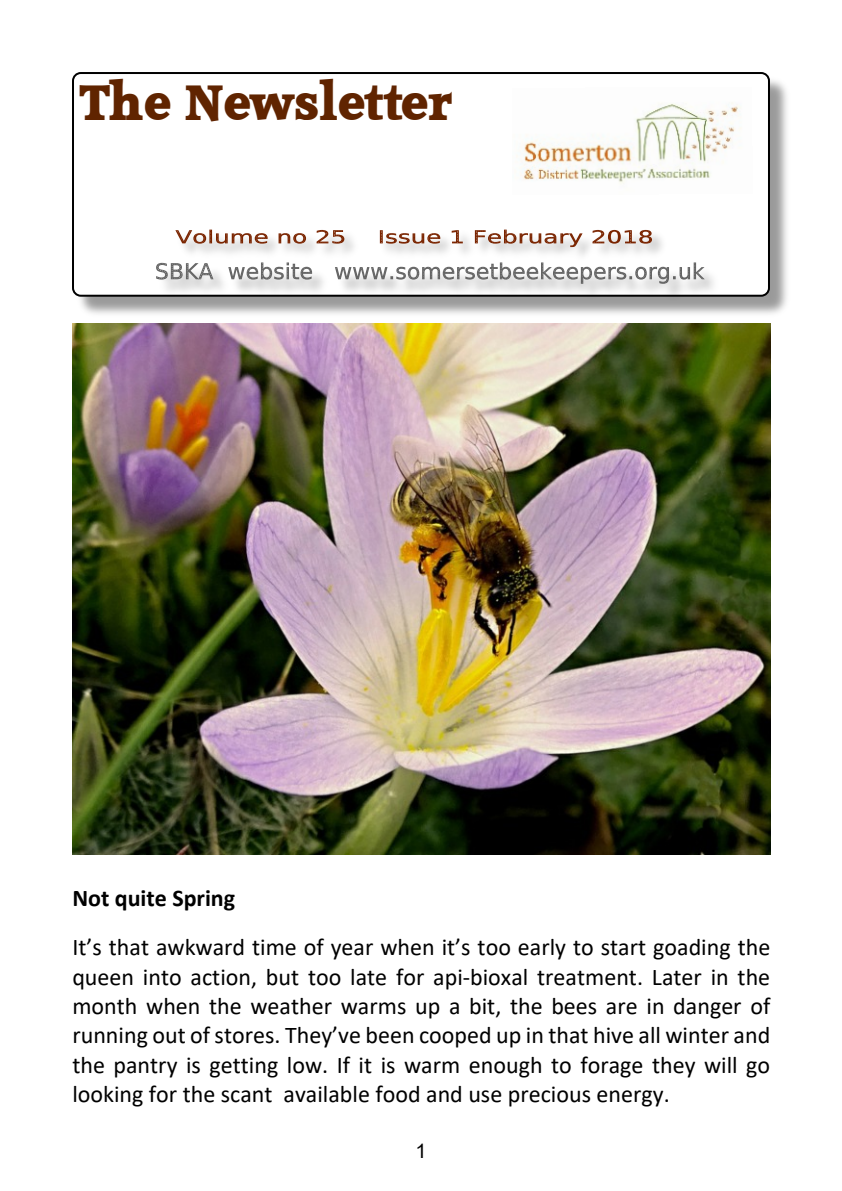
<style>
.page{position:relative;width:842px;height:1191px;background:#fff}
.page>*{position:absolute;margin:0;border:0;box-sizing:border-box;transform-origin:0 0}
.t1{font:48px "Accord Heavy SF Bold";color:#602400}
.t2{font:24px/29.4px "Calibri";color:#000;text-align:justify}
.t3{font:700 24px "Calibri";color:#000}
.t4{font:20px "Arial";color:#000}
</style>
<div class="page">
<img style="left:80px;top:80px;width:707px;height:234px">
<div style="left:72px;top:72px;width:698px;height:225px;background:#fff;border:2px solid #000;border-radius:8px"></div>
<img style="left:153px;top:262px;width:580px;height:42px">
<svg style="left:156px;top:263px;width:57px;height:17px"></svg>
<svg style="left:228px;top:265px;width:84px;height:15px"></svg>
<svg style="left:335px;top:262px;width:370px;height:22px"></svg>
<img style="left:516px;top:102px;width:225px;height:82px">
<img style="left:172px;top:229px;width:510px;height:36px">
<svg style="left:175px;top:230px;width:93px;height:14px"></svg>
<svg style="left:279px;top:233px;width:27px;height:11px"></svg>
<svg style="left:317px;top:230px;width:27px;height:14px"></svg>
<svg style="left:380px;top:230px;width:60px;height:14px"></svg>
<svg style="left:452px;top:230px;width:11px;height:13px"></svg>
<svg style="left:475px;top:230px;width:107px;height:17px"></svg>
<svg style="left:592px;top:230px;width:60px;height:14px"></svg>
<img style="left:72px;top:323px;width:698px;height:531px">
<h1 class="t1" style="left:81px;top:79px;width:373px">The Newsletter</h1>
<p class="t3" style="left:72px;top:888px;width:164px">Not quite Spring</p>
<p class="t2" style="left:72px;top:934px;width:699px">It’s that awkward time of year when it’s too early to start goading the queen into action, but too late for api-bioxal treatment. Later in the month when the weather warms up a bit, the bees are in danger of running out of stores. They’ve been cooped up in that hive all winter and the pantry is getting low. If it is warm enough to forage they will go looking for the scant available food and use precious energy.</p>
<p class="t4" style="left:415px;top:1143px;width:13px">1</p>
</div>
